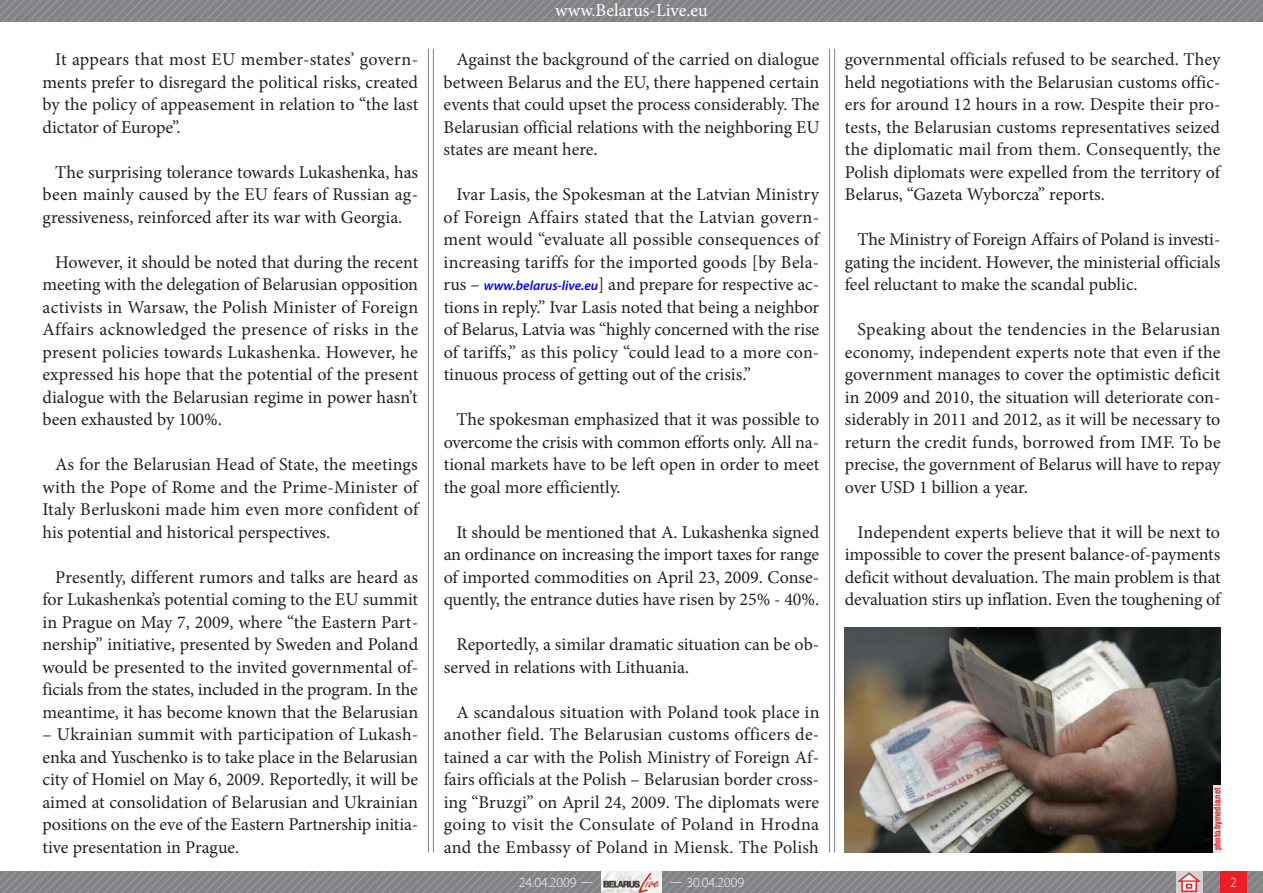
<style>
.page{position:relative;width:1263px;height:893px;background:#fff}
.page>*{position:absolute;margin:0;border:0;box-sizing:border-box;transform-origin:0 0}
.t1{font:18px/22.5px "Minion Pro";color:#231f20;text-align:justify}
.t2{font:18px "Minion Pro";color:#fff}
.t3{font:300 semi-expanded 13.95px "Myriad Pro";color:#fff;scale:.9 1}
.t4{font:700 9px "Helios Cond C";color:#ee1d23}
.s1{font-family:"Myriad Pro";font-weight:600;font-style:italic;font-size:13.5px;color:#00f}
</style>
<div class="page">
<img style="left:845px;top:628px;width:375px;height:225px">
<div style="left:1213px;top:785px;width:7px;height:68px;background:#e1e2e4"></div>
<svg style="left:0;top:0;width:1263px;height:21px;background:#848689"></svg>
<svg style="left:0;top:871px;width:1263px;height:22px;background:#8c888b"></svg>
<hr style="left:834px;top:49px;width:1px;height:804px;background:#808285">
<hr style="left:829px;top:49px;width:1px;height:804px;background:#808285">
<hr style="left:433px;top:49px;width:1px;height:804px;background:#808285">
<hr style="left:428px;top:49px;width:1px;height:804px;background:#808285">
<p class="t1" style="left:43px;top:48px;width:377px;text-indent:13px">It appears that most EU member-states’ govern&shy;ments prefer to disregard the political risks, created by the policy of appeasement in relation to “the last dictator of Europe”.</p>
<p class="t1" style="left:43px;top:161px;width:377px;text-indent:13px">The surprising tolerance towards Lukashenka, has been mainly caused by the EU fears of Russian ag&shy;gressiveness, reinforced after its war with Georgia.</p>
<p class="t1" style="left:43px;top:251px;width:377px;text-indent:13px">However, it should be noted that during the recent meeting with the delegation of Belarusian opposition activists in Warsaw, the Polish Minister of Foreign Affairs acknowledged the presence of risks in the present policies towards Lukashenka. However, he expressed his hope that the potential of the present dialogue with the Belarusian regime in power hasn’t been exhausted by 100%.</p>
<p class="t1" style="left:43px;top:453px;width:377px;text-indent:13px">As for the Belarusian Head of State, the meetings with the Pope of Rome and the Prime-Minister of Italy Berluskoni made him even more confident of his potential and historical perspectives.</p>
<p class="t1" style="left:43px;top:566px;width:377px;text-indent:13px">Presently, different rumors and talks are heard as for Lukashenka’s potential coming to the EU summit in Prague on May 7, 2009, where “the Eastern Part&shy;nership” initiative, presented by Sweden and Poland would be presented to the invited governmental of&shy;ficials from the states, included in the program. In the meantime, it has become known that the Belarusian</p>
<p class="t1" style="left:43px;top:723px;width:377px">– Ukrainian summit with participation of Lukash&shy;enka and Yuschenko is to take place in the Belarusian city of Homiel on May 6, 2009. Reportedly, it will be aimed at consolidation of Belarusian and Ukrainian positions on the eve of the Eastern Partnership initia&shy;tive presentation in Prague.</p>
<p class="t2" style="left:555px;top:-2px;width:154px">www.Belarus-Live.eu</p>
<p class="t1" style="left:444px;top:48px;width:377px;text-indent:13px">Against the background of the carried on dialogue between Belarus and the EU, there happened certain events that could upset the process considerably. The Belarusian official relations with the neighboring EU states are meant here.</p>
<p class="t1" style="left:444px;top:183px;width:377px;text-indent:13px">Ivar Lasis, the Spokesman at the Latvian Ministry of Foreign Affairs stated that the Latvian govern&shy;ment would “evaluate all possible consequences of increasing tariffs for the imported goods [by Bela&shy;rus – <span class="s1">www.belarus-live.eu</span>] and prepare for respective ac&shy;tions in reply.” Ivar Lasis noted that being a neighbor of Belarus, Latvia was “highly concerned with the rise of tariffs,” as this policy “could lead to a more con&shy;tinuous process of getting out of the crisis.”</p>
<p class="t1" style="left:444px;top:408px;width:377px;text-indent:13px">The spokesman emphasized that it was possible to overcome the crisis with common efforts only. All na&shy;tional markets have to be left open in order to meet the goal more efficiently.</p>
<p class="t1" style="left:444px;top:521px;width:377px;text-indent:13px">It should be mentioned that A. Lukashenka signed an ordinance on increasing the import taxes for range of imported commodities on April 23, 2009. Conse&shy;quently, the entrance duties have risen by 25% - 40%.</p>
<p class="t1" style="left:444px;top:633px;width:377px;text-indent:13px">Reportedly, a similar dramatic situation can be ob&shy;served in relations with Lithuania.</p>
<p class="t1" style="left:444px;top:701px;width:377px;text-indent:13px">A scandalous situation with Poland took place in another field. The Belarusian customs officers de&shy;tained a car with the Polish Ministry of Foreign Af&shy;fairs officials at the Polish – Belarusian border cross&shy;ing “Bruzgi” on April 24, 2009. The diplomats were going to visit the Consulate of Poland in Hrodna and the Embassy of Poland in Miensk. The Polish</p>
<p class="t3" style="left:519px;top:874px;width:84px">24.04.2009 —</p>
<p class="t3" style="left:670px;top:874px;width:84px">— 30.04.2009</p>
<p class="t1" style="left:845px;top:48px;width:377px">governmental officials refused to be searched. They held negotiations with the Belarusian customs offic&shy;ers for around 12 hours in a row. Despite their pro&shy;tests, the Belarusian customs representatives seized the diplomatic mail from them. Consequently, the Polish diplomats were expelled from the territory of Belarus, “Gazeta Wyborcza” reports.</p>
<p class="t1" style="left:845px;top:228px;width:377px;text-indent:13px">The Ministry of Foreign Affairs of Poland is investi&shy;gating the incident. However, the ministerial officials feel reluctant to make the scandal public.</p>
<p class="t1" style="left:845px;top:318px;width:377px;text-indent:13px">Speaking about the tendencies in the Belarusian economy, independent experts note that even if the government manages to cover the optimistic deficit in 2009 and 2010, the situation will deteriorate con&shy;siderably in 2011 and 2012, as it will be necessary to return the credit funds, borrowed from IMF. To be precise, the government of Belarus will have to repay over USD 1 billion a year.</p>
<p class="t1" style="left:845px;top:521px;width:377px;text-indent:13px">Independent experts believe that it will be next to impossible to cover the present balance-of-payments deficit without devaluation. The main problem is that devaluation stirs up inflation. Even the toughening of</p>
<p class="t4" style="left:1212px;top:850px;width:64px;rotate:-90deg">photo.bymedia.net</p>
<p class="t3" style="left:1230px;top:874px;width:9px">2</p>
</div>
